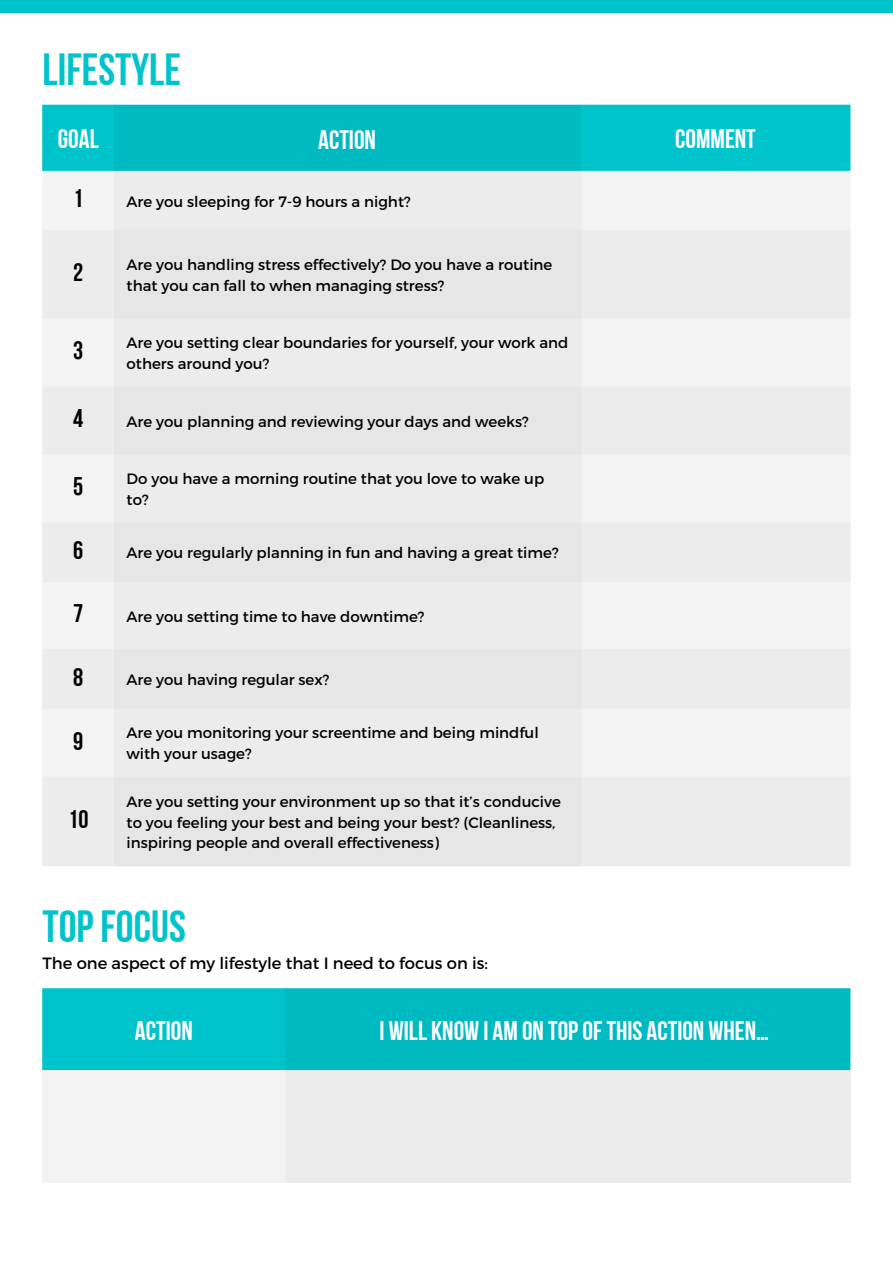
<style>
.page{position:relative;width:893px;height:1264px;background:#fff}
.page>*{position:absolute;margin:0;border:0;box-sizing:border-box;transform-origin:0 0}
.t1{font:45px "Bebas Neue Cyrillic";color:#00c4cc}
.t2{font:26.7px "Bebas Neue Cyrillic";color:#fff}
.t3{font:25.5px "Bebas Neue Cyrillic";color:#000}
.t4{font:16.35px "Montserrat";color:#000}
.t5{font:15px/20.5px "Montserrat";color:#000}
</style>
<div class="page">
<div style="left:0;top:0;width:892px;height:13px;background:#00c4cc"></div>
<div style="left:42px;top:988px;width:808px;height:82px;background:#00c4cc"></div>
<div style="left:42px;top:1070px;width:243px;height:112px;background:#f2f3f2"></div>
<div style="left:285px;top:1070px;width:565px;height:112px;background:#ebeceb"></div>
<div style="left:285px;top:988px;width:564px;height:82px;background:#00bac2"></div>
<div style="left:42px;top:105px;width:808px;height:66px;background:#00c4cc"></div>
<div style="left:42px;top:171px;width:808px;height:695px;background:#ebeceb"></div>
<div style="left:114px;top:230px;width:467px;height:636px;background:#e5e6e5"></div>
<div style="left:114px;top:105px;width:466px;height:67px;background:#00bac2"></div>
<h1 class="t1" style="left:42px;top:51px;width:140px">LIFESTYLE</h1>
<h2 class="t2" style="left:58px;top:128px;width:42px">GOAL</h2>
<h2 class="t2" style="left:675px;top:128px;width:82px">COMMENT</h2>
<h2 class="t2" style="left:318px;top:129px;width:59px">ACTION</h2>
<h3 class="t3" style="left:73px;top:188px;width:12px">1</h3>
<p class="t5" style="left:127px;top:190px;width:285px">Are you sleeping for 7-9 hours a night?</p>
<h3 class="t3" style="left:73px;top:261px;width:12px">2</h3>
<p class="t5" style="left:127px;top:254px;width:427px">Are you handling stress effectively? Do you have a routine that you can fall to when managing stress?</p>
<h3 class="t3" style="left:73px;top:340px;width:12px">3</h3>
<p class="t5" style="left:127px;top:332px;width:443px">Are you setting clear boundaries for yourself, your work and others around you?</p>
<h3 class="t3" style="left:73px;top:408px;width:12px">4</h3>
<p class="t5" style="left:127px;top:410px;width:403px">Are you planning and reviewing your days and weeks?</p>
<h3 class="t3" style="left:73px;top:476px;width:12px">5</h3>
<p class="t5" style="left:127px;top:468px;width:419px">Do you have a morning routine that you love to wake up to?</p>
<h3 class="t3" style="left:73px;top:540px;width:12px">6</h3>
<p class="t5" style="left:127px;top:542px;width:433px">Are you regularly planning in fun and having a great time?</p>
<h3 class="t3" style="left:73px;top:603px;width:12px">7</h3>
<p class="t5" style="left:127px;top:605px;width:299px">Are you setting time to have downtime?</p>
<h3 class="t3" style="left:73px;top:666px;width:12px">8</h3>
<p class="t5" style="left:127px;top:668px;width:204px">Are you having regular sex?</p>
<h3 class="t3" style="left:73px;top:730px;width:12px">9</h3>
<p class="t5" style="left:127px;top:722px;width:413px">Are you monitoring your screentime and being mindful with your usage?</p>
<h3 class="t3" style="left:68px;top:809px;width:22px">10</h3>
<p class="t5" style="left:127px;top:790px;width:435px">Are you setting your environment up so that it’s conducive to you feeling your best and being your best? (Cleanliness, inspiring people and overall effectiveness)</p>
<h1 class="t1" style="left:42px;top:908px;width:145px">TOPFOCUS</h1>
<p class="t4" style="left:42px;top:952px;width:447px">The one aspect of my lifestyle that I need to focus on is:</p>
<h2 class="t2" style="left:135px;top:1019px;width:59px">ACTION</h2>
<h2 class="t2" style="left:379px;top:1019px;width:390px">I WILL KNOW I AM ON TOPOFTHIS ACTION WHEN…</h2>
</div>
